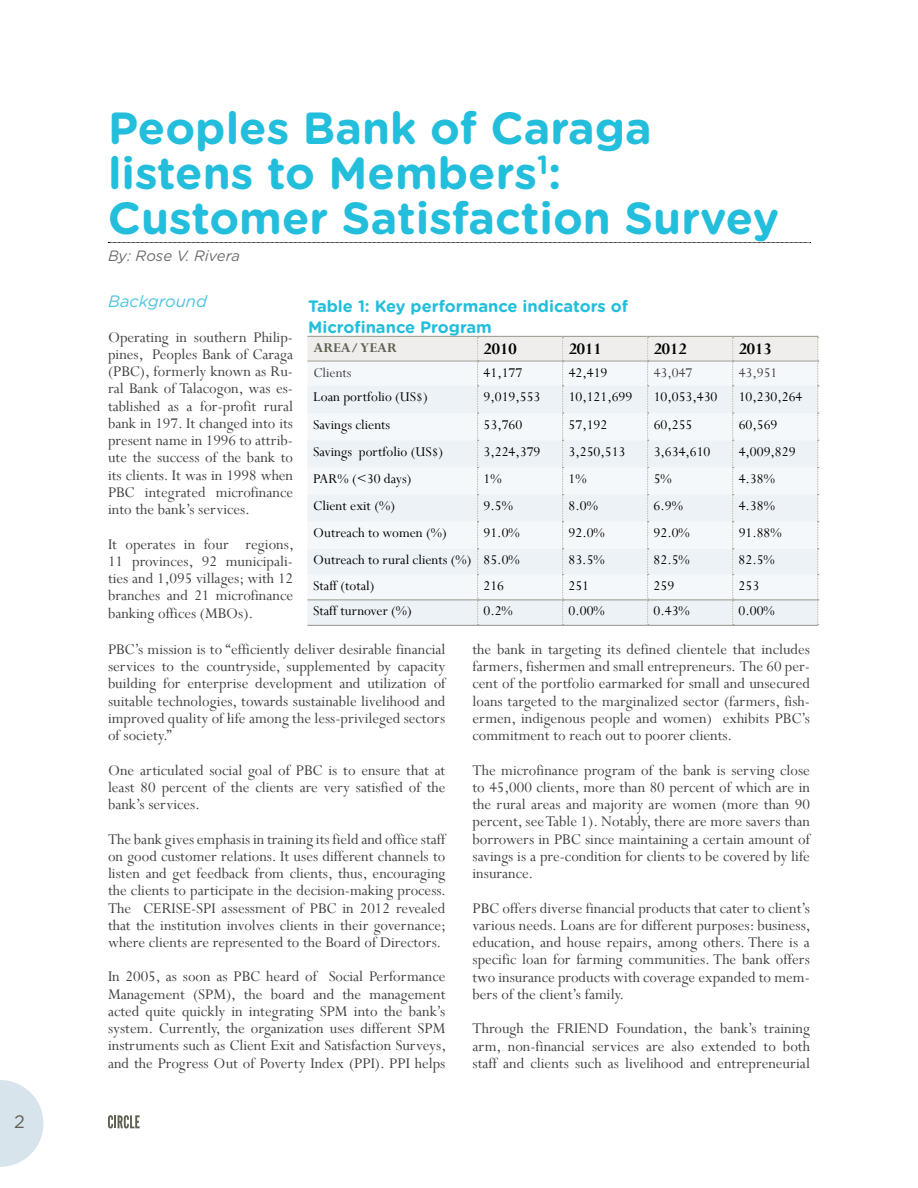
<style>
.page{position:relative;width:918px;height:1188px;background:#fff}
.page>*{position:absolute;margin:0;border:0;box-sizing:border-box;transform-origin:0 0}
.t1{font:700 45px/45px "Gotham Rounded";color:#22bedc}
.t2{font:700 18px "Perpetua";color:#000}
.t3{font:18px "Gotham Rounded";color:#5f6152}
.t4{font:16.5px/17.2px "Perpetua";color:#414042;text-align:justify}
.t5{font:700 16.5px/21px "Gotham Rounded";color:#22bedc}
.t6{font:italic 16.5px "Gotham Rounded";color:#4bc3df}
.t7{font:15px "Perpetua";color:#000}
.t8{font:15px "Perpetua";color:#414042}
.t9{font:italic 15px "Gotham Rounded";color:#6d6e71}
.t10{font:700 15px "Perpetua";color:#5f6152}
</style>
<div class="page">
<svg style="left:0;top:1080px;width:43px;height:87px"></svg>
<svg style="left:108px;top:1115px;width:32px;height:13px"></svg>
<svg style="left:108px;top:242px;width:703px;height:1px"></svg>
<hr style="left:307px;top:625px;width:171px;height:1px;background:#a09f95">
<svg style="left:307px;top:336px;width:512px;height:289px"></svg>
<hr style="left:478px;top:599px;width:85px;height:1px;background:#a09f95">
<hr style="left:563px;top:599px;width:85px;height:1px;background:#a09f95">
<hr style="left:648px;top:599px;width:85px;height:1px;background:#a09f95">
<hr style="left:733px;top:599px;width:84px;height:1px;background:#a09f95">
<hr style="left:478px;top:625px;width:85px;height:1px;background:#a09f95">
<hr style="left:563px;top:625px;width:85px;height:1px;background:#a09f95">
<hr style="left:648px;top:625px;width:85px;height:1px;background:#a09f95">
<hr style="left:733px;top:625px;width:85px;height:1px;background:#a09f95">
<p class="t3" style="left:14px;top:1109px;width:12px">2</p>
<h1 class="t1" style="left:108px;top:104px;width:673px">Peoples Bank of Caraga listens to Members<sup>1</sup>:<br>Customer Satisfaction Survey</h1>
<p class="t9" style="left:108px;top:245px;width:134px">By: Rose V. Rivera</p>
<p class="t6" style="left:108px;top:290px;width:100px">Background</p>
<p class="t4" style="left:108px;top:328px;width:187px">Operating in southern Philip&shy;pines, Peoples Bank of Caraga (PBC), formerly known as Ru&shy;ral Bank of Talacogon, was es&shy;tablished as a for-profit rural bank in 197. It changed into its present name in 1996 to attrib&shy;ute the success of the bank to its clients. It was in 1998 when PBC integrated microfinance into the bank’s services.</p>
<p class="t4" style="left:108px;top:535px;width:187px">It operates in four regions, 11 provinces, 92 municipali&shy;ties and 1,095 villages; with 12 branches and 21 microfinance banking offices (MBOs).</p>
<p class="t4" style="left:108px;top:640px;width:339px">PBC’s mission is to “efficiently deliver desirable financial services to the countryside, supplemented by capacity building for enterprise development and utilization of suitable technologies, towards sustainable livelihood and improved quality of life among the less-privileged sectors of society.”</p>
<p class="t4" style="left:108px;top:761px;width:339px">One articulated social goal of PBC is to ensure that at least 80 percent of the clients are very satisfied of the bank’s services.</p>
<p class="t4" style="left:108px;top:830px;width:340px">The bank gives emphasis in training its field and office staff on good customer relations. It uses different channels to listen and get feedback from clients, thus, encouraging the clients to participate in the decision-making process.<br>The CERISE-SPI assessment of PBC in 2012 revealed that the institution involves clients in their governance; where clients are represented to the Board of Directors.</p>
<p class="t4" style="left:108px;top:968px;width:340px">In 2005, as soon as PBC heard of Social Performance Management (SPM), the board and the management acted quite quickly in integrating SPM into the bank’s system. Currently, the organization uses different SPM instruments such as Client Exit and Satisfaction Surveys, and the Progress Out of Poverty Index (PPI). PPI helps</p>
<p class="t5" style="left:308px;top:295px;width:321px">Table 1: Key performance indicators of<br>Microfinance Program</p>
<p class="t10" style="left:313px;top:338px;width:85px">AREA / YEAR</p>
<p class="t2" style="left:484px;top:337px;width:34px">2010</p>
<p class="t2" style="left:569px;top:337px;width:34px">2011</p>
<p class="t2" style="left:654px;top:337px;width:34px">2012</p>
<p class="t2" style="left:739px;top:337px;width:34px">2013</p>
<p class="t8" style="left:313px;top:363px;width:40px">Clients</p>
<p class="t7" style="left:484px;top:363px;width:40px">41,177</p>
<p class="t7" style="left:569px;top:363px;width:40px">42,419</p>
<p class="t8" style="left:654px;top:363px;width:40px">43,047</p>
<p class="t8" style="left:739px;top:363px;width:40px">43,951</p>
<p class="t7" style="left:313px;top:388px;width:116px">Loan portfolio (US$)</p>
<p class="t7" style="left:484px;top:388px;width:58px">9,019,553</p>
<p class="t7" style="left:569px;top:388px;width:65px">10,121,699</p>
<p class="t7" style="left:654px;top:388px;width:65px">10,053,430</p>
<p class="t7" style="left:739px;top:388px;width:65px">10,230,264</p>
<p class="t7" style="left:313px;top:415px;width:79px">Savings clients</p>
<p class="t7" style="left:484px;top:415px;width:40px">53,760</p>
<p class="t7" style="left:569px;top:415px;width:40px">57,192</p>
<p class="t7" style="left:654px;top:415px;width:40px">60,255</p>
<p class="t7" style="left:739px;top:415px;width:40px">60,569</p>
<p class="t7" style="left:313px;top:442px;width:131px">Savings portfolio (US$)</p>
<p class="t7" style="left:484px;top:442px;width:58px">3,224,379</p>
<p class="t7" style="left:569px;top:442px;width:58px">3,250,513</p>
<p class="t7" style="left:654px;top:442px;width:58px">3,634,610</p>
<p class="t7" style="left:739px;top:442px;width:58px">4,009,829</p>
<p class="t7" style="left:313px;top:469px;width:100px">PAR% (&lt;30 days)</p>
<p class="t7" style="left:484px;top:469px;width:20px">1%</p>
<p class="t7" style="left:569px;top:469px;width:20px">1%</p>
<p class="t7" style="left:654px;top:469px;width:20px">5%</p>
<p class="t7" style="left:739px;top:469px;width:38px">4.38%</p>
<p class="t7" style="left:313px;top:496px;width:83px">Client exit (%)</p>
<p class="t7" style="left:484px;top:496px;width:31px">9.5%</p>
<p class="t7" style="left:569px;top:496px;width:31px">8.0%</p>
<p class="t7" style="left:654px;top:496px;width:31px">6.9%</p>
<p class="t7" style="left:739px;top:496px;width:38px">4.38%</p>
<p class="t7" style="left:313px;top:523px;width:135px">Outreach to women (%)</p>
<p class="t7" style="left:484px;top:523px;width:38px">91.0%</p>
<p class="t7" style="left:569px;top:523px;width:38px">92.0%</p>
<p class="t7" style="left:654px;top:523px;width:38px">92.0%</p>
<p class="t7" style="left:739px;top:523px;width:45px">91.88%</p>
<p class="t7" style="left:313px;top:551px;width:208px">Outreach to rural clients (%) 85.0%</p>
<p class="t7" style="left:569px;top:551px;width:38px">83.5%</p>
<p class="t7" style="left:654px;top:551px;width:38px">82.5%</p>
<p class="t7" style="left:739px;top:551px;width:38px">82.5%</p>
<p class="t7" style="left:313px;top:576px;width:63px">Staff (total)</p>
<p class="t7" style="left:484px;top:576px;width:22px">216</p>
<p class="t7" style="left:569px;top:576px;width:22px">251</p>
<p class="t7" style="left:654px;top:576px;width:22px">259</p>
<p class="t7" style="left:739px;top:576px;width:22px">253</p>
<p class="t7" style="left:313px;top:602px;width:100px">Staff turnover (%)</p>
<p class="t7" style="left:484px;top:602px;width:31px">0.2%</p>
<p class="t7" style="left:569px;top:602px;width:38px">0.00%</p>
<p class="t7" style="left:654px;top:602px;width:38px">0.43%</p>
<p class="t7" style="left:739px;top:602px;width:38px">0.00%</p>
<p class="t4" style="left:473px;top:640px;width:339px">the bank in targeting its defined clientele that includes farmers, fishermen and small entrepreneurs. The 60 per&shy;cent of the portfolio earmarked for small and unsecured loans targeted to the marginalized sector (farmers, fish&shy;ermen, indigenous people and women) exhibits PBC’s commitment to reach out to poorer clients.</p>
<p class="t4" style="left:473px;top:761px;width:339px">The microfinance program of the bank is serving close to 45,000 clients, more than 80 percent of which are in the rural areas and majority are women (more than 90 percent, see Table 1). Notably, there are more savers than borrowers in PBC since maintaining a certain amount of savings is a pre-condition for clients to be covered by life insurance.</p>
<p class="t4" style="left:473px;top:899px;width:340px">PBC offers diverse financial products that cater to client’s various needs. Loans are for different purposes: business, education, and house repairs, among others. There is a specific loan for farming communities. The bank offers two insurance products with coverage expanded to mem&shy;bers of the client’s family.</p>
<p class="t4" style="left:473px;top:1020px;width:339px">Through the FRIEND Foundation, the bank’s training arm, non-financial services are also extended to both staff and clients such as livelihood and entrepreneurial</p>
</div>
